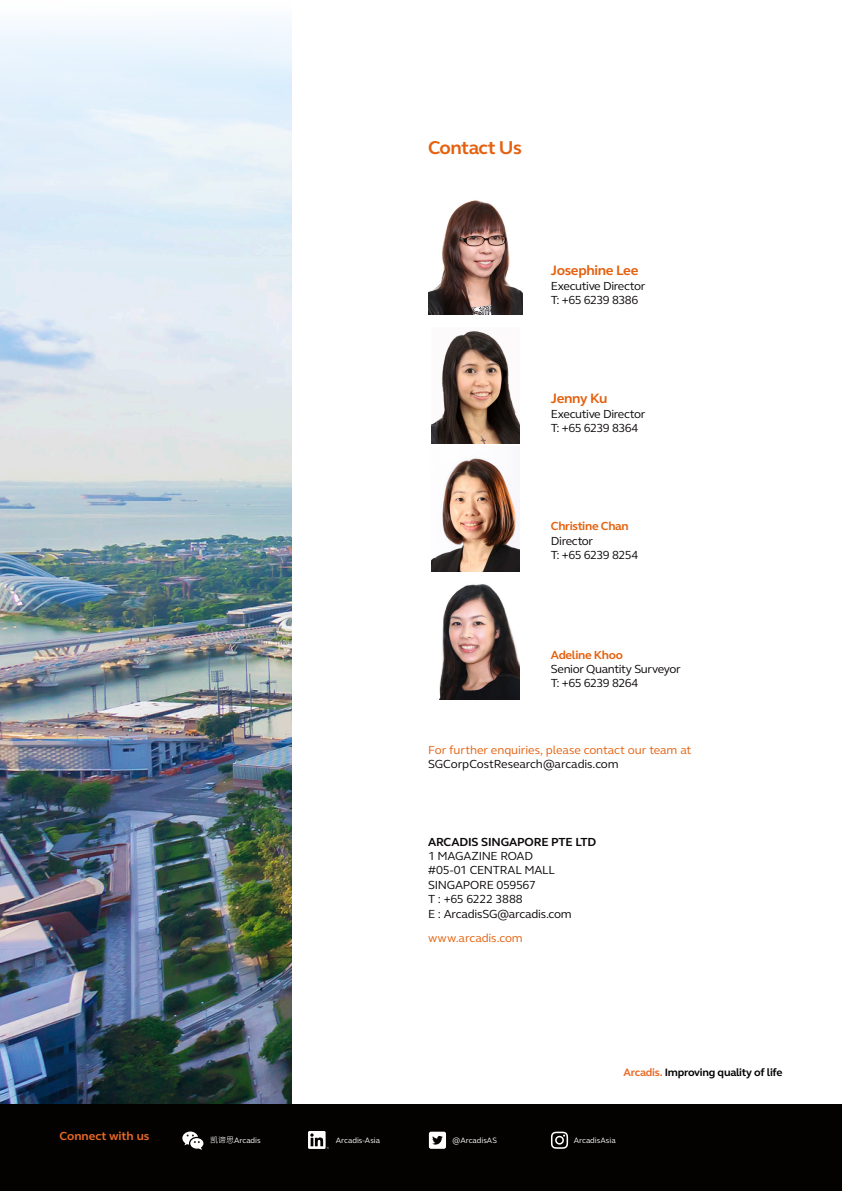
<style>
.page{position:relative;width:842px;height:1191px;background:#fff}
.page>*{position:absolute;margin:0;border:0;box-sizing:border-box;transform-origin:0 0}
.t1{font:700 19px "FS Elliot Pro";letter-spacing:-.025em;color:#e4610f}
._5__Pullout_quote{font:700 14px "FS Elliot Pro";letter-spacing:-.025em;color:#e4610f}
._5__Pullout_quote-2{font:12px "FS Elliot Pro";letter-spacing:-.03em;color:#0c0808}
._5__Pullout_quote-3{font:12px/14.4px "FS Elliot Pro";letter-spacing:-.005em;color:#e4610f}
._5__Pullout_quote-4{font:700 12px "FS Elliot Pro";letter-spacing:-.025em;color:#e4610f}
._5__Pullout_quote-5{font:700 12px "FS Elliot Pro";letter-spacing:-.015em;color:#0c0808}
.t2{font:700 12px "FS Elliot Pro";color:#e86924}
.X-small_Calllout___1{font:700 11px "FS Elliot Pro";letter-spacing:-.025em;color:#040101}
.t3{font:8px "FS Elliot Pro";color:#fff}
.s1{color:#0c0808}
.s2{color:#e86924}
.s3{font-family:"Microsoft Jheng Hei"}
</style>
<div class="page">
<img style="left:0;top:21px;width:291px;height:1083px">
<div style="left:0;top:1104px;width:842px;height:87px;background:#040101"></div>
<svg style="left:551px;top:1131px;width:17px;height:17px"></svg>
<svg style="left:429px;top:1131px;width:17px;height:17px"></svg>
<img style="left:308px;top:1131px;width:21px;height:18px">
<svg style="left:182px;top:1131px;width:21px;height:19px"></svg>
<img style="left:431px;top:331px;width:88px;height:112px">
<img style="left:431px;top:458px;width:88px;height:113px">
<img style="left:439px;top:584px;width:80px;height:116px">
<img style="left:428px;top:200px;width:94px;height:115px">
<p class="t1" style="left:428px;top:135px;width:95px">Contact Us</p>
<p class="_5__Pullout_quote" style="left:551px;top:261px;width:89px">Josephine Lee</p>
<p class="_5__Pullout_quote-2" style="left:551px;top:277px;width:96px">Executive Director</p>
<p class="_5__Pullout_quote-2" style="left:551px;top:292px;width:89px">T: +65 6239 8386</p>
<p class="_5__Pullout_quote" style="left:551px;top:389px;width:58px">Jenny Ku</p>
<p class="_5__Pullout_quote-2" style="left:551px;top:406px;width:96px">Executive Director</p>
<p class="_5__Pullout_quote-2" style="left:551px;top:420px;width:89px">T: +65 6239 8364</p>
<p class="_5__Pullout_quote-4" style="left:551px;top:518px;width:79px">Christine Chan</p>
<p class="_5__Pullout_quote-2" style="left:551px;top:532px;width:44px">Director</p>
<p class="_5__Pullout_quote-2" style="left:551px;top:547px;width:89px">T: +65 6239 8254</p>
<p class="_5__Pullout_quote-4" style="left:551px;top:646px;width:73px">Adeline Khoo</p>
<p class="_5__Pullout_quote-2" style="left:551px;top:661px;width:131px">Senior Quantity Surveyor</p>
<p class="_5__Pullout_quote-2" style="left:551px;top:675px;width:89px">T: +65 6239 8264</p>
<p class="_5__Pullout_quote-3" style="left:428px;top:742px;width:265px">For further enquiries, please contact our team at<br><span class="s1">SGCorpCostResearch@arcadis.com</span></p>
<p class="_5__Pullout_quote-5" style="left:428px;top:833px;width:170px">ARCADIS SINGAPORE PTE LTD</p>
<p class="_5__Pullout_quote-2" style="left:428px;top:848px;width:106px">1 MAGAZINE ROAD</p>
<p class="_5__Pullout_quote-2" style="left:428px;top:862px;width:128px">#05-01 CENTRAL MALL</p>
<p class="_5__Pullout_quote-2" style="left:428px;top:876px;width:109px">SINGAPORE 059567</p>
<p class="_5__Pullout_quote-2" style="left:428px;top:891px;width:96px">T : +65 6222 3888</p>
<p class="_5__Pullout_quote-2" style="left:428px;top:905px;width:145px">E : ArcadisSG@arcadis.com</p>
<p class="_5__Pullout_quote-3" style="left:428px;top:930px;width:96px">www.arcadis.com</p>
<p class="X-small_Calllout___1" style="left:623px;top:1065px;width:160px"><span class="s2">Arcadis.</span> Improving quality of life</p>
<p class="t2" style="left:60px;top:1128px;width:91px">Connect with us</p>
<p class="t3" style="left:574px;top:1134px;width:43px">ArcadisAsia</p>
<p class="t3" style="left:210px;top:1135px;width:52px"><span class="s3">凯谛思</span>Arcadis</p>
<p class="t3" style="left:336px;top:1134px;width:46px">Arcadis-Asia</p>
<p class="t3" style="left:453px;top:1134px;width:46px">@ArcadisAS</p>
</div>
